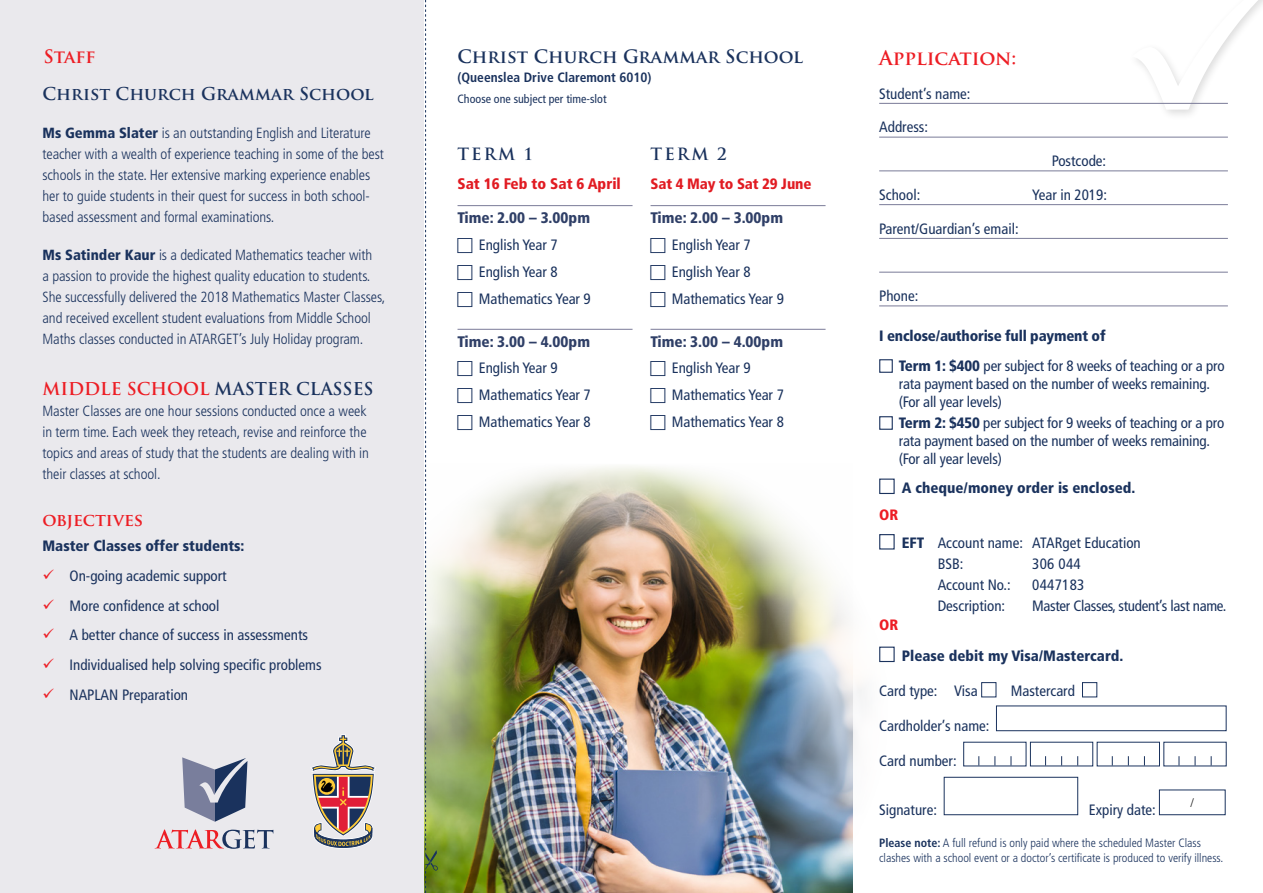
<style>
.page{position:relative;width:1263px;height:893px;background:#fff}
.page>*{position:absolute;margin:0;border:0;box-sizing:border-box;transform-origin:0 0}
.t1{font:700 19.5px "Trajan Pro";color:#ed1d24}
.t2{font:700 18px "Trajan Pro";color:#1a325d}
.t3{font:700 18px "Trajan Pro";letter-spacing:-.01em;color:#ed1d24}
.t4{font:700 17.25px "Trajan Pro";color:#1a325d}
.t5{font:700 17.25px "Trajan Pro";color:#ed1d24}
.t6{font:700 16.5px "Trajan";letter-spacing:.125em;color:#1a325d}
.t7{font:900 condensed 15.3px "Frutiger";color:#2f3f67}
.t8{font:900 condensed 15.3px "Frutiger";color:#e11b22}
.t9{font:condensed 15px/27.2px "Frutiger";color:#1a325d}
.t10{font:900 condensed 15px/30.8px "Frutiger";color:#1a325d}
.t11{font:condensed 15px "Frutiger";letter-spacing:-.02em;color:#1a325d}
.t12{font:900 condensed 15px "Frutiger";letter-spacing:-.01em;color:#e11b22}
.t13{font:condensed 15px "Frutiger";letter-spacing:.02em;color:#1a325d}
.t14{font:900 condensed 15px "Frutiger";color:#ed1d24}
.t15{font:300 condensed 14.7px/21px "Frutiger";letter-spacing:-.005em;color:#1a325d}
.t16{font:700 condensed 13.5px "Frutiger";color:#1a325d}
.t17{font:12.75px "Times";color:#000}
.t18{font:300 condensed 12px/15px "Frutiger";color:#1a325d}
.t19{font:condensed 12px "Frutiger";color:#1a325d}
.s1{font-weight:900}
.s2{color:#ed1d24}
.s3{font-weight:400}
.s4{font-weight:700}
</style>
<div class="page">
<img style="left:423px;top:464px;width:472px;height:429px">
<div style="left:1128px;top:0;width:135px;height:120px;background:#000;opacity:.14"></div>
<svg style="left:1132px;top:0;width:131px;height:110px"></svg>
<div style="left:0;top:0;width:423px;height:893px;background:#eae9ed"></div>
<hr style="left:879px;top:103px;width:349px;height:1px;background:#7a7b98">
<hr style="left:879px;top:137px;width:349px;height:1px;background:#7a7b98">
<hr style="left:879px;top:170px;width:349px;height:1px;background:#7a7b98">
<hr style="left:879px;top:204px;width:349px;height:1px;background:#7a7b98">
<hr style="left:879px;top:238px;width:349px;height:1px;background:#7a7b98">
<hr style="left:879px;top:272px;width:349px;height:1px;background:#7a7b98">
<hr style="left:879px;top:306px;width:349px;height:1px;background:#7a7b98">
<div style="left:879px;top:359px;width:14px;height:14px;border:1px solid #1a325d"></div>
<div style="left:879px;top:416px;width:14px;height:14px;border:1px solid #1a325d"></div>
<div style="left:879px;top:479px;width:16px;height:15px;border:1px solid #1a325d"></div>
<div style="left:879px;top:534px;width:16px;height:15px;border:1px solid #1a325d"></div>
<div style="left:879px;top:647px;width:16px;height:15px;border:1px solid #1a325d"></div>
<div style="left:981px;top:682px;width:15px;height:15px;border:1px solid #1a325d"></div>
<div style="left:1082px;top:682px;width:15px;height:15px;border:1px solid #1a325d"></div>
<div style="left:996px;top:706px;width:230px;height:25px;border:1px solid #1a325d"></div>
<div style="left:944px;top:777px;width:134px;height:38px;border:1px solid #1a325d"></div>
<div style="left:1159px;top:790px;width:66px;height:25px;border:1px solid #1a325d"></div>
<svg style="left:182px;top:757px;width:65px;height:65px"></svg>
<svg style="left:155px;top:829px;width:118px;height:20px"></svg>
<svg style="left:311px;top:734px;width:65px;height:115px"></svg>
<svg style="left:425px;top:0;width:13px;height:893px"></svg>
<hr style="left:457px;top:205px;width:175px;height:1px;background:#7a7b98">
<hr style="left:457px;top:329px;width:175px;height:1px;background:#7a7b98">
<hr style="left:650px;top:205px;width:175px;height:1px;background:#7a7b98">
<hr style="left:650px;top:329px;width:175px;height:1px;background:#7a7b98">
<p class="t3" style="left:43px;top:46px;width:54px">Staff</p>
<p class="t2" style="left:457px;top:46px;width:347px">Christ Church Grammar School</p>
<p class="t16" style="left:457px;top:70px;width:196px">(Queenslea Drive Claremont 6010)</p>
<p class="t19" style="left:457px;top:92px;width:151px">Choose one subject per time-slot</p>
<p class="t4" style="left:43px;top:83px;width:333px">Christ Church Grammar School</p>
<p class="t15" style="left:43px;top:123px;width:343px"><span class="s1">Ms Gemma Slater</span> is an outstanding English and Literature teacher with a wealth of experience teaching in some of the best schools in the state. Her extensive marking experience enables her to guide students in their quest for success in both school&shy;based assessment and formal examinations.</p>
<p class="t15" style="left:43px;top:245px;width:344px"><span class="s1">Ms Satinder Kaur</span> is a dedicated Mathematics teacher with<br>a passion to provide the highest quality education to students.<br>She successfully delivered the 2018 Mathematics Master Classes, and received excellent student evaluations from Middle School Maths classes conducted in ATARGET’s July Holiday program.</p>
<p class="t4" style="left:43px;top:378px;width:333px"><span class="s2">MIDDLE SCHOOL</span> MASTER CLASSES</p>
<p class="t15" style="left:43px;top:401px;width:328px">Master Classes are one hour sessions conducted once a week in term time. Each week they reteach, revise and reinforce the topics and areas of study that the students are dealing with in their classes at school.</p>
<p class="t5" style="left:43px;top:509px;width:102px">objectives</p>
<p class="t10" style="left:43px;top:530px;width:204px">Master Classes offer students:</p>
<p class="t9" style="left:70px;top:561px;width:254px;line-height:29.7px">On-going academic support<br>More confidence at school<br>A better chance of success in assessments<br>Individualised help solving specific problems<br>NAPLAN Preparation</p>
<p class="t6" style="left:457px;top:143px;width:76px">TERM 1</p>
<p class="t8" style="left:457px;top:175px;width:165px">Sat 16 Feb to Sat 6 April</p>
<p class="t7" style="left:457px;top:208px;width:134px">Time: 2.00 – 3.00pm</p>
<p class="t9" style="left:479px;top:231px;width:114px">English Year 7<br>English Year 8<br>Mathematics Year 9</p>
<p class="t7" style="left:457px;top:332px;width:134px">Time: 3.00 – 4.00pm</p>
<p class="t9" style="left:479px;top:354px;width:114px">English Year 9<br>Mathematics Year 7<br>Mathematics Year 8</p>
<p class="t6" style="left:650px;top:143px;width:78px">TERM 2</p>
<p class="t12" style="left:650px;top:175px;width:162px">Sat 4 May to Sat 29 June</p>
<p class="t7" style="left:650px;top:208px;width:134px">Time: 2.00 – 3.00pm</p>
<p class="t9" style="left:672px;top:231px;width:114px">English Year 7<br>English Year 8<br>Mathematics Year 9</p>
<p class="t7" style="left:650px;top:332px;width:134px">Time: 3.00 – 4.00pm</p>
<p class="t9" style="left:672px;top:354px;width:114px">English Year 9<br>Mathematics Year 7<br>Mathematics Year 8</p>
<h1 class="t1" style="left:879px;top:46px;width:139px">Application:</h1>
<p class="t9" style="left:879px;top:80px;width:93px">Student’s name:</p>
<p class="t9" style="left:879px;top:114px;width:50px">Address:</p>
<p class="t9" style="left:1052px;top:148px;width:56px">Postcode:</p>
<p class="t9" style="left:879px;top:181px;width:43px">School:</p>
<p class="t9" style="left:1032px;top:181px;width:76px">Year in 2019:</p>
<p class="t9" style="left:879px;top:215px;width:141px">Parent/Guardian’s email:</p>
<p class="t9" style="left:879px;top:283px;width:41px">Phone:</p>
<p class="t10" style="left:899px;top:320px;width:328px;text-indent:-20px">I enclose/authorise full payment of<br>Term 1: $400 <span class="s3">per subject for 8 weeks of teaching or a pro</span></p>
<p class="t9" style="left:899px;top:375px;width:313px;line-height:18px">rata payment based on the number of weeks remaining. (For all year levels)</p>
<p class="t9" style="left:899px;top:414px;width:327px;line-height:18px"><span class="s1">Term 2: $450</span> per subject for 9 weeks of teaching or a pro rata payment based on the number of weeks remaining. (For all year levels)</p>
<p class="t10" style="left:902px;top:472px;width:235px">A cheque/money order is enclosed.</p>
<p class="t14" style="left:879px;top:506px;width:21px">OR</p>
<p class="t9" style="left:938px;top:532px;width:205px;line-height:21px;text-indent:-36px"><span class="s1">EFT</span> Account name: ATARget Education<br>BSB:</p>
<p class="t9" style="left:1032px;top:550px;width:50px">306 044</p>
<p class="t14" style="left:879px;top:616px;width:21px">OR</p>
<p class="t9" style="left:938px;top:571px;width:75px">Account No.:</p>
<p class="t13" style="left:1032px;top:576px;width:54px">0447183</p>
<p class="t9" style="left:938px;top:592px;width:69px">Description:</p>
<p class="t11" style="left:1032px;top:597px;width:196px">Master Classes, student’s last name.</p>
<p class="t10" style="left:902px;top:640px;width:223px">Please debit my Visa/Mastercard.</p>
<p class="t9" style="left:879px;top:677px;width:100px">Card type: Visa</p>
<p class="t9" style="left:1011px;top:677px;width:66px">Mastercard</p>
<p class="t9" style="left:879px;top:712px;width:112px">Cardholder’s name:</p>
<p class="t9" style="left:879px;top:748px;width:79px">Card number:</p>
<p class="t9" style="left:879px;top:796px;width:59px">Signature:</p>
<p class="t9" style="left:1089px;top:796px;width:68px">Expiry date:</p>
<p class="t17" style="left:1190px;top:791px;width:5px">/</p>
<p class="t18" style="left:879px;top:836px;width:346px"><span class="s4">Please note:</span> A full refund is only paid where the scheduled Master Class clashes with a school event or a doctor’s certificate is produced to verify illness.</p>
</div>
